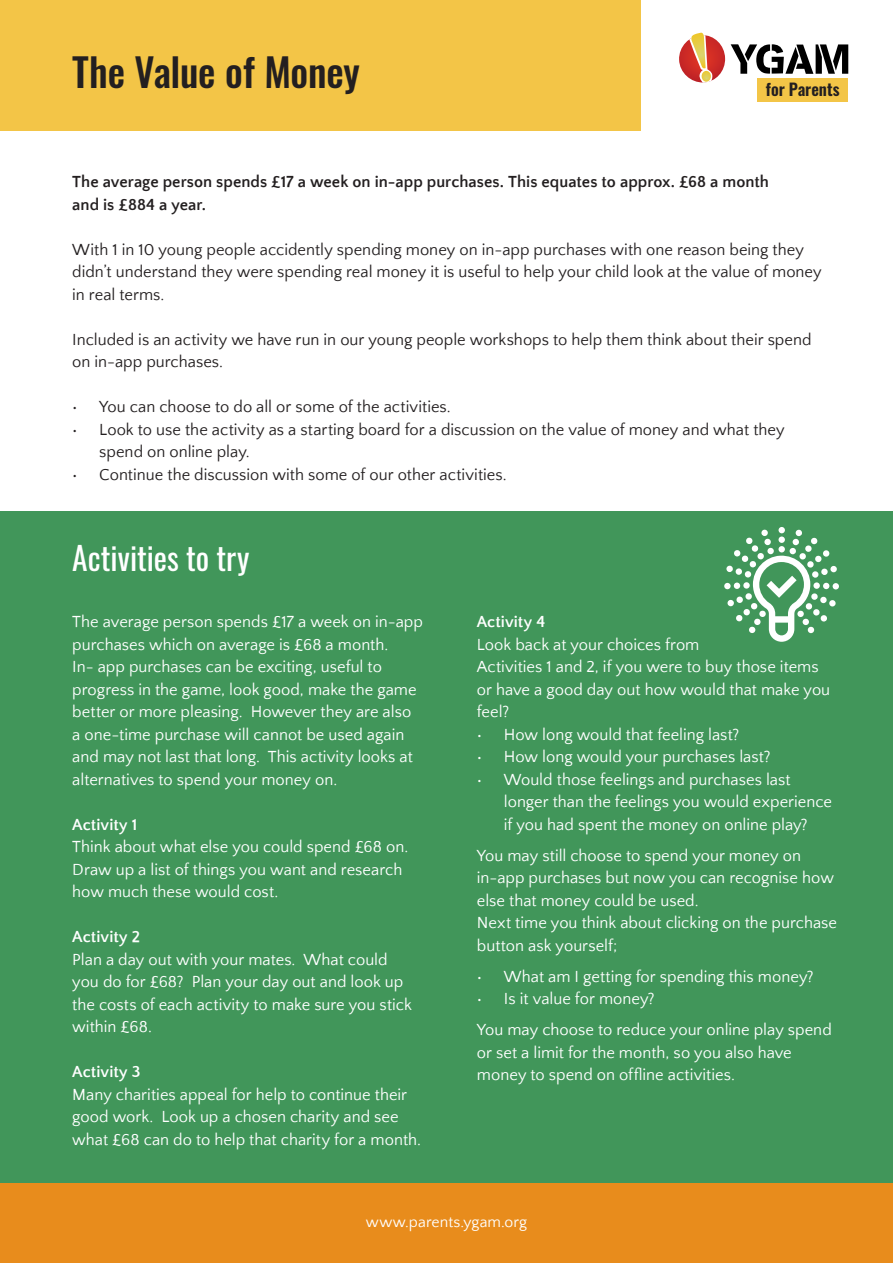
<style>
.page{position:relative;width:893px;height:1263px;background:#fff}
.page>*{position:absolute;margin:0;border:0;box-sizing:border-box;transform-origin:0 0}
.t1{font:500 39px "Oswald";letter-spacing:-.005em;color:#231f20}
.t2{font:31.5px "Oswald";color:#fff}
.t3{font:16.5px/22.5px "Quattrocento Sans";color:#fff}
.t4{font:16.5px/22.5px "Quattrocento Sans";color:#231f20}
.t5{font:700 16.5px "Quattrocento Sans";color:#231f20}
.t6{font:700 16.5px "Quattrocento Sans";letter-spacing:.005em;color:#fff}
.t7{font:600 16.5px "Oswald";color:#231f20}
.t8{font:15.75px "Quattrocento Sans";letter-spacing:.005em;color:#fff}
</style>
<div class="page">
<div style="left:0;top:1182px;width:893px;height:81px;background:#e88c1c"></div>
<div style="left:0;top:0;width:641px;height:130px;background:#f3c547"></div>
<div style="left:757px;top:79px;width:91px;height:23px;background:#f3c547"></div>
<svg style="left:731px;top:44px;width:117px;height:30px"></svg>
<svg style="left:679px;top:32px;width:46px;height:51px"></svg>
<div style="left:0;top:511px;width:893px;height:671px;background:#41965a"></div>
<div style="left:724px;top:583px;width:7px;height:6px;background:#fff;border-radius:50%"></div>
<div style="left:832px;top:583px;width:7px;height:6px;background:#fff;border-radius:50%"></div>
<svg style="left:726px;top:529px;width:111px;height:113px"></svg>
<p class="t1" style="left:72px;top:51px;width:289px">The Value of Money</p>
<p class="t7" style="left:766px;top:81px;width:75px">for Parents</p>
<p class="t5" style="left:72px;top:173px;width:698px">The average person spends £17 a week on in-app purchases. This equates to approx. £68 a month</p>
<p class="t5" style="left:72px;top:196px;width:135px">and is £884 a year.</p>
<p class="t4" style="left:72px;top:239px;width:751px">With 1 in 10 young people accidently spending money on in-app purchases with one reason being they didn’t understand they were spending real money it is useful to help your child look at the value of money in real terms.</p>
<p class="t4" style="left:72px;top:329px;width:741px">Included is an activity we have run in our young people workshops to help them think about their spend on in-app purchases.</p>
<p class="t4" style="left:72px;top:396px;width:380px">• You can choose to do all or some of the activities.</p>
<p class="t4" style="left:99px;top:419px;width:687px;text-indent:-27px">• Look to use the activity as a starting board for a discussion on the value of money and what they spend on online play.</p>
<p class="t4" style="left:72px;top:464px;width:436px">• Continue the discussion with some of our other activities.</p>
<p class="t2" style="left:72px;top:530px;width:179px">Activities to try</p>
<p class="t3" style="left:72px;top:611px;width:352px">The average person spends £17 a week on in-app purchases which on average is £68 a month.</p>
<p class="t3" style="left:72px;top:656px;width:346px">In- app purchases can be exciting, useful to progress in the game, look good, make the game better or more pleasing. However they are also a one-time purchase will cannot be used again and may not last that long. This activity looks at alternatives to spend your money on.</p>
<p class="t6" style="left:72px;top:815px;width:67px">Activity 1</p>
<p class="t3" style="left:72px;top:836px;width:337px">Think about what else you could spend £68 on.<br>Draw up a list of things you want and research how much these would cost.</p>
<p class="t6" style="left:72px;top:928px;width:69px">Activity 2</p>
<p class="t3" style="left:72px;top:948px;width:341px">Plan a day out with your mates. What could you do for £68? Plan your day out and look up the costs of each activity to make sure you stick within £68.</p>
<p class="t6" style="left:72px;top:1063px;width:70px">Activity 3</p>
<p class="t3" style="left:72px;top:1083px;width:350px">Many charities appeal for help to continue their good work. Look up a chosen charity and see what £68 can do to help that charity for a month.</p>
<p class="t6" style="left:477px;top:613px;width:70px">Activity 4</p>
<p class="t3" style="left:477px;top:633px;width:355px">Look back at your choices from<br>Activities 1 and 2, if you were to buy those items or have a good day out how would that make you feel?</p>
<p class="t3" style="left:477px;top:723px;width:264px">• How long would that feeling last?</p>
<p class="t3" style="left:477px;top:746px;width:295px">• How long would your purchases last?</p>
<p class="t3" style="left:504px;top:768px;width:330px;text-indent:-27px">• Would those feelings and purchases last longer than the feelings you would experience if you had spent the money on online play?</p>
<p class="t3" style="left:477px;top:844px;width:326px">You may still choose to spend your money on</p>
<p class="t3" style="left:477px;top:867px;width:359px">in-app purchases but now you can recognise how else that money could be used.</p>
<p class="t3" style="left:477px;top:912px;width:362px">Next time you think about clicking on the purchase button ask yourself;</p>
<p class="t3" style="left:477px;top:965px;width:338px">• What am I getting for spending this money?</p>
<p class="t3" style="left:477px;top:988px;width:179px">• Is it value for money?</p>
<p class="t3" style="left:477px;top:1019px;width:356px">You may choose to reduce your online play spend or set a limit for the month, so you also have money to spend on offline activities.</p>
<p class="t8" style="left:366px;top:1214px;width:163px">www.parents.ygam.org</p>
</div>
